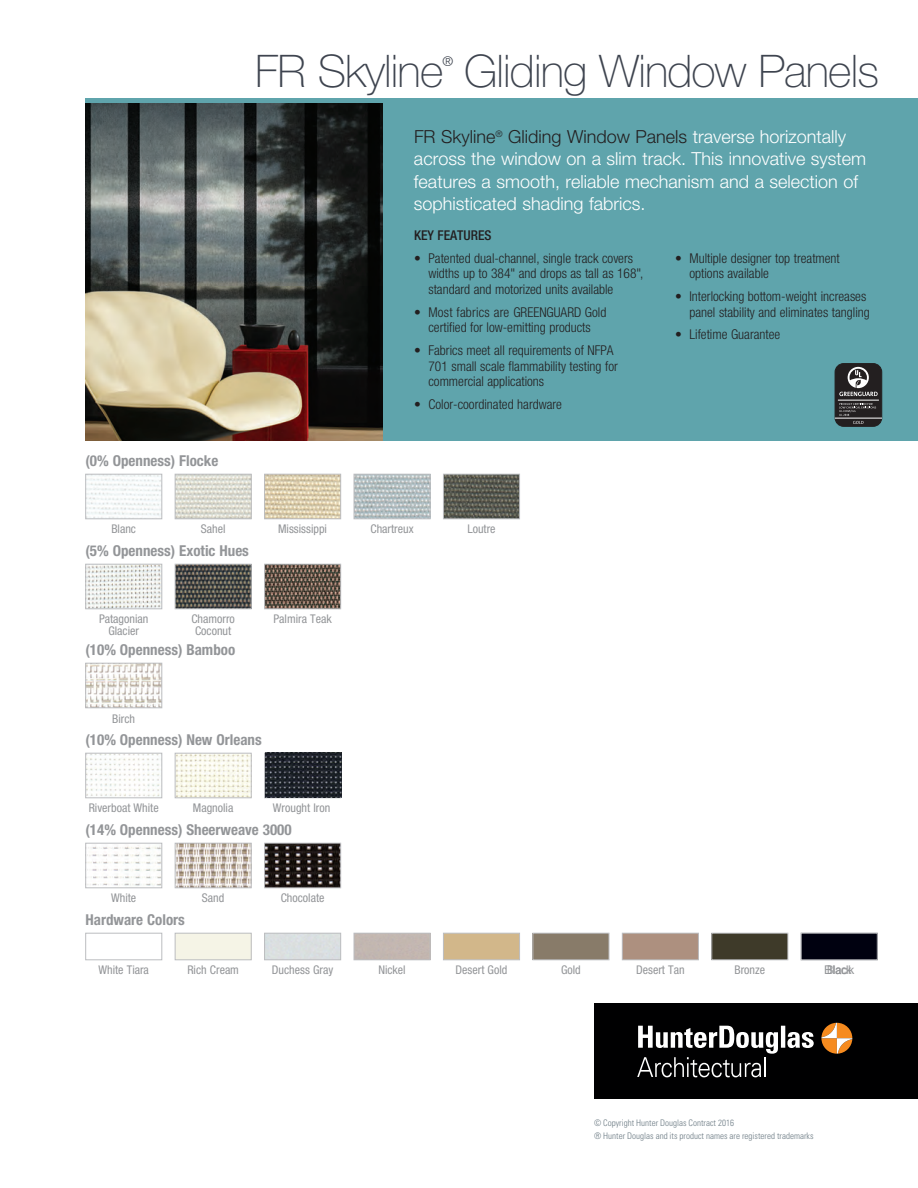
<style>
.page{position:relative;width:918px;height:1188px;background:#fff}
.page>*{position:absolute;margin:0;border:0;box-sizing:border-box;transform-origin:0 0}
.t1{font:100 45px "Helvetica Neue";letter-spacing:-.02em;color:#3e444f}
.t2{font:300 18px/22.5px "Helvetica Neue";color:#fff}
.t3{font:700 condensed 15px "Helvetica Neue";color:#939598}
.t4{font:300 condensed 13.5px/15.8px "Helvetica Neue";color:#231f20}
.t5{font:500 condensed 13.5px "Helvetica Neue";color:#231f20}
.t6{font:300 13.5px "Helvetica Neue LT";color:#3e444f}
.t7{font:condensed 12px/12px "Helvetica Neue";color:#939598;text-align:center}
.t8{font:12px "Helvetica Neue";color:#939598}
.t9{font:300 condensed 9px "Univers LT Std";color:#6b7a83}
.s1{color:#231f20}
</style>
<div class="page">
<div style="left:86px;top:99px;width:832px;height:342px;background:#5fa4ac"></div>
<img style="left:86px;top:103px;width:296px;height:338px">
<img style="left:88px;top:476px;width:72px;height:41px">
<div style="left:86px;top:474px;width:76px;height:45px;border:1px solid #bcbdc0"></div>
<img style="left:177px;top:476px;width:72px;height:41px">
<div style="left:175px;top:474px;width:76px;height:45px;border:1px solid #bcbdc0"></div>
<img style="left:266px;top:476px;width:73px;height:41px">
<div style="left:264px;top:474px;width:77px;height:45px;border:1px solid #bcbdc0"></div>
<img style="left:356px;top:476px;width:72px;height:41px">
<div style="left:354px;top:474px;width:76px;height:45px;border:1px solid #bcbdc0"></div>
<img style="left:445px;top:476px;width:73px;height:41px">
<div style="left:443px;top:474px;width:77px;height:45px;border:1px solid #bcbdc0"></div>
<img style="left:88px;top:566px;width:72px;height:41px">
<div style="left:86px;top:564px;width:76px;height:45px;border:1px solid #bcbdc0"></div>
<img style="left:177px;top:566px;width:72px;height:41px">
<div style="left:175px;top:564px;width:76px;height:45px;border:1px solid #bcbdc0"></div>
<img style="left:266px;top:566px;width:73px;height:41px">
<div style="left:264px;top:564px;width:77px;height:45px;border:1px solid #bcbdc0"></div>
<img style="left:88px;top:665px;width:72px;height:41px">
<div style="left:86px;top:663px;width:76px;height:45px;border:1px solid #bcbdc0"></div>
<img style="left:90px;top:755px;width:70px;height:41px">
<div style="left:86px;top:753px;width:76px;height:45px;border:1px solid #bcbdc0"></div>
<img style="left:177px;top:755px;width:72px;height:41px">
<div style="left:175px;top:753px;width:76px;height:45px;border:1px solid #bcbdc0"></div>
<div style="left:264px;top:753px;width:77px;height:45px;border:1px solid #bcbdc0"></div>
<img style="left:265px;top:753px;width:76px;height:44px">
<img style="left:88px;top:845px;width:72px;height:41px">
<div style="left:86px;top:843px;width:76px;height:45px;border:1px solid #bcbdc0"></div>
<img style="left:177px;top:845px;width:72px;height:41px">
<div style="left:175px;top:843px;width:76px;height:45px;border:1px solid #bcbdc0"></div>
<img style="left:266px;top:845px;width:73px;height:41px">
<div style="left:264px;top:843px;width:77px;height:45px;border:1px solid #bcbdc0"></div>
<div style="left:801px;top:933px;width:76px;height:27px;background:#000110"></div>
<div style="left:801px;top:933px;width:77px;height:27px;border:1px solid #bcbdc0"></div>
<div style="left:86px;top:933px;width:76px;height:27px;border:1px solid #bcbdc0"></div>
<div style="left:177px;top:935px;width:72px;height:23px;background:#f5f4e6"></div>
<div style="left:175px;top:933px;width:76px;height:27px;border:1px solid #bcbdc0"></div>
<div style="left:264px;top:933px;width:77px;height:27px;border:1px solid #bcbdc0"></div>
<div style="left:354px;top:933px;width:76px;height:27px;border:1px solid #bcbdc0"></div>
<div style="left:443px;top:933px;width:77px;height:27px;background:#d2b78a;border:1px solid #bcbdc0"></div>
<div style="left:533px;top:933px;width:76px;height:27px;background:#887b69"></div>
<div style="left:533px;top:933px;width:76px;height:27px;border:1px solid #bcbdc0"></div>
<div style="left:622px;top:933px;width:77px;height:27px;border:1px solid #bcbdc0"></div>
<div style="left:712px;top:933px;width:76px;height:27px;background:#3e3a29"></div>
<div style="left:712px;top:933px;width:76px;height:27px;border:1px solid #bcbdc0"></div>
<div style="left:594px;top:1004px;width:324px;height:96px;background:#000001"></div>
<svg style="left:821px;top:1023px;width:31px;height:31px"></svg>
<svg style="left:637px;top:1026px;width:177px;height:51px"></svg>
<div style="left:835px;top:364px;width:47px;height:62px;background:#231f20;border-radius:9px"></div>
<div style="left:835px;top:363px;width:47px;height:64px;border:1px solid #231f20;border-radius:9px"></div>
<hr style="left:835px;top:418px;width:47px;height:1px;background:#fff">
<hr style="left:838px;top:400px;width:41px;height:1px;background:#fff">
<svg style="left:839px;top:367px;width:39px;height:29px"></svg>
<svg style="left:839px;top:403px;width:37px;height:21px"></svg>
<p class="t1" style="left:255px;top:45px;width:190px">FR Skyline</p>
<p class="t6" style="left:442px;top:52px;width:12px">®</p>
<p class="t1" style="left:464px;top:45px;width:416px">Gliding Window Panels</p>
<p class="t2" style="left:414px;top:125px;width:454px"><span class="s1">FR Skyline</span><sup>®</sup> <span class="s1">Gliding Window Panels</span> traverse horizontally across the window on a slim track. This innovative system features a smooth, reliable mechanism and a selection of sophisticated shading fabrics.</p>
<p class="t5" style="left:414px;top:227px;width:79px">KEY FEATURES</p>
<p class="t3" style="left:86px;top:452px;width:134px">(0% Openness) Flocke</p>
<p class="t4" style="left:428px;top:250px;width:216px;text-indent:-14px">• Patented dual-channel, single track covers widths up to 384" and drops as tall as 168", standard and motorized units available</p>
<p class="t4" style="left:414px;top:304px;width:194px;text-align:center">• Most fabrics are GREENGUARD Gold certified for low-emitting products</p>
<p class="t4" style="left:428px;top:342px;width:191px;text-indent:-14px">• Fabrics meet all requirements of NFPA<br>701 small scale flammability testing for commercial applications</p>
<p class="t4" style="left:414px;top:396px;width:150px">• Color-coordinated hardware</p>
<p class="t7" style="left:111px;top:523px;width:26px">Blanc</p>
<p class="t7" style="left:201px;top:523px;width:26px">Sahel</p>
<p class="t7" style="left:278px;top:523px;width:50px">Mississippi</p>
<p class="t7" style="left:371px;top:523px;width:45px">Chartreux</p>
<p class="t7" style="left:467px;top:523px;width:30px">Loutre</p>
<p class="t3" style="left:86px;top:542px;width:165px">(5% Openness) Exotic Hues</p>
<p class="t7" style="left:99px;top:613px;width:51px">Patagonian<br>Glacier</p>
<p class="t7" style="left:191px;top:613px;width:45px">Chamorro<br>Coconut</p>
<p class="t7" style="left:274px;top:613px;width:60px">Palmira Teak</p>
<p class="t3" style="left:86px;top:641px;width:151px">(10% Openness) Bamboo</p>
<p class="t7" style="left:112px;top:713px;width:24px">Birch</p>
<p class="t3" style="left:86px;top:731px;width:178px">(10% Openness) New Orleans</p>
<p class="t7" style="left:89px;top:802px;width:72px">Riverboat White</p>
<p class="t7" style="left:193px;top:802px;width:42px">Magnolia</p>
<p class="t7" style="left:273px;top:802px;width:59px">Wrought Iron</p>
<p class="t3" style="left:86px;top:821px;width:208px">(14% Openness) Sheerweave 3000</p>
<p class="t7" style="left:111px;top:892px;width:27px">White</p>
<p class="t7" style="left:202px;top:892px;width:24px">Sand</p>
<p class="t7" style="left:281px;top:892px;width:45px">Chocolate</p>
<p class="t3" style="left:86px;top:911px;width:101px">Hardware Colors</p>
<p class="t4" style="left:689px;top:250px;width:152px;text-indent:-14px">• Multiple designer top treatment options available</p>
<p class="t4" style="left:675px;top:288px;width:196px;text-align:right">• Interlocking bottom-weight increases panel stability and eliminates tangling</p>
<p class="t4" style="left:675px;top:326px;width:107px">• Lifetime Guarantee</p>
<p class="t7" style="left:99px;top:964px;width:52px">White Tiara</p>
<p class="t7" style="left:187px;top:964px;width:53px">Rich Cream</p>
<p class="t7" style="left:272px;top:964px;width:63px">Duchess Gray</p>
<p class="t7" style="left:378px;top:964px;width:29px">Nickel</p>
<p class="t7" style="left:456px;top:964px;width:53px">Desert Gold</p>
<p class="t7" style="left:561px;top:964px;width:21px">Gold</p>
<p class="t7" style="left:636px;top:964px;width:50px">Desert Tan</p>
<p class="t7" style="left:734px;top:964px;width:32px">Bronze</p>
<p class="t8" style="left:824px;top:962px;width:10px">B</p>
<p class="t8" style="left:848px;top:962px;width:8px">k</p>
<p class="t7" style="left:827px;top:964px;width:26px">Black</p>
<p class="t9" style="left:594px;top:1117px;width:142px">© Copyright Hunter Douglas Contract 2016</p>
<p class="t9" style="left:594px;top:1130px;width:221px">® Hunter Douglas and its product names are registered trademarks</p>
</div>
